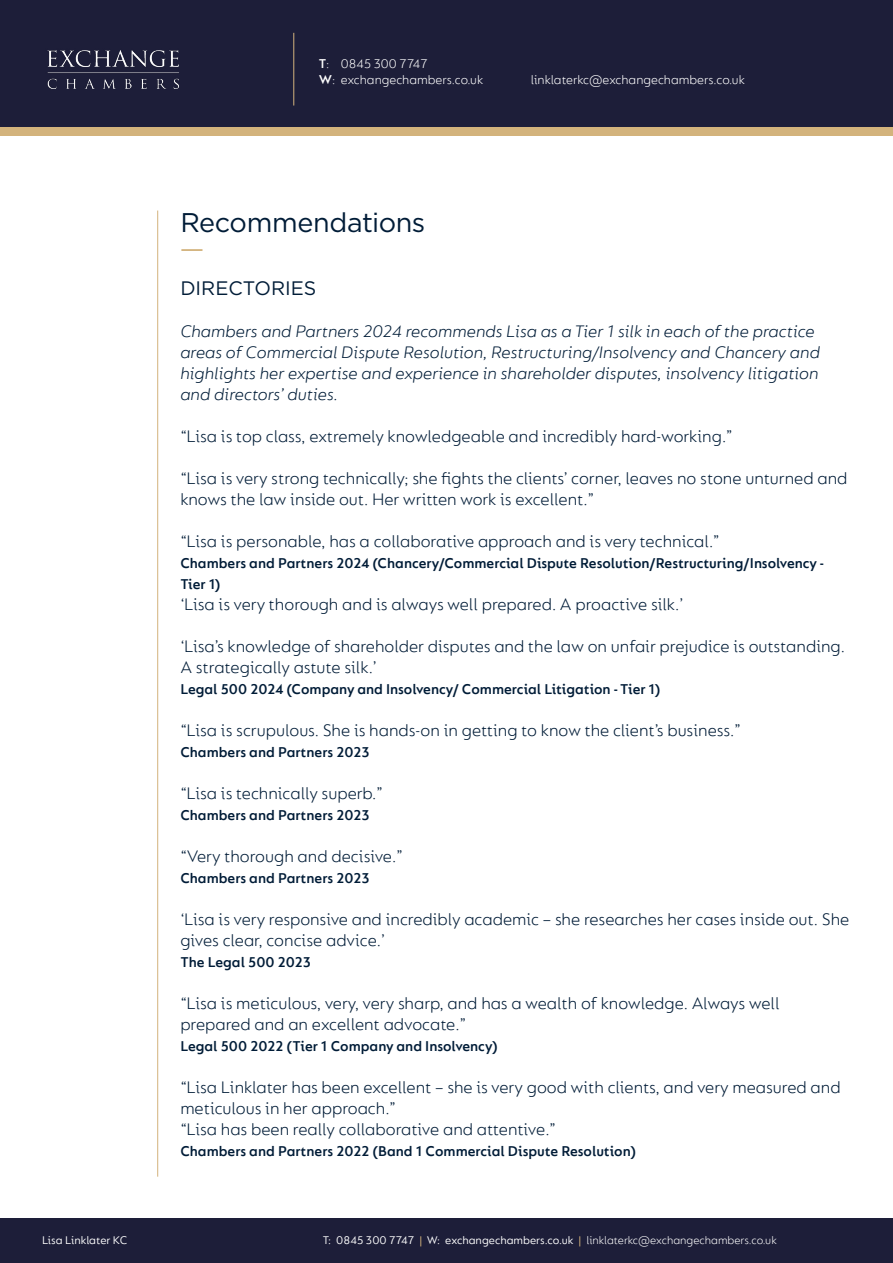
<style>
.page{position:relative;width:893px;height:1263px;background:#fff}
.page>*{position:absolute;margin:0;border:0;box-sizing:border-box;transform-origin:0 0}
.t1{font:27px "Gotham";letter-spacing:-.015em;color:#001c37}
.t2{font:19.5px "Gotham";color:#001c37}
.t3{font:300 18px/21px "FS Lucas";color:#001c37}
.t4{font:italic 300 18px/21px "FS Lucas";color:#001c37}
.t5{font:600 15px/21px "FS Lucas";color:#001c37}
.t6{font:300 13.5px/16.2px "FS Lucas";color:#fff}
.t7{font:12px "FS Lucas";color:#fff}
.s1{font-weight:600}
.s2{color:#d3b37c}
.s3{font-weight:300}
</style>
<div class="page">
<div style="left:0;top:64px;width:893px;height:72px;background:#d3b37c"></div>
<div style="left:0;top:0;width:893px;height:127px;background:#1d1e39"></div>
<div style="left:0;top:1219px;width:893px;height:44px;background:#1d1e39"></div>
<img style="left:47px;top:50px;width:132px;height:39px">
<hr style="left:293px;top:33px;width:1px;height:73px;background:#d3b37c">
<hr style="left:157px;top:211px;width:1px;height:966px;background:#d3b37c">
<hr style="left:181px;top:249px;width:21px;height:2px;background:#d3b37c">
<p class="t7" style="left:42px;top:1233px;width:87px">Lisa Linklater KC</p>
<p class="t6" style="left:319px;top:55px;width:166px"><span class="s1">T</span>: 0845 300 7747<br><span class="s1">W</span>: exchangechambers.co.uk</p>
<p class="t6" style="left:531px;top:71px;width:216px">linklaterkc@exchangechambers.co.uk</p>
<h1 class="t1" style="left:180px;top:205px;width:247px">Recommendations</h1>
<p class="t2" style="left:180px;top:275px;width:138px">DIRECTORIES</p>
<p class="t4" style="left:180px;top:320px;width:641px">Chambers and Partners 2024 recommends Lisa as a Tier 1 silk in each of the practice areas of Commercial Dispute Resolution, Restructuring/Insolvency and Chancery and highlights her expertise and experience in shareholder disputes, insolvency litigation and directors’ duties.</p>
<p class="t3" style="left:180px;top:425px;width:554px">“Lisa is top class, extremely knowledgeable and incredibly hard-working.”</p>
<p class="t3" style="left:180px;top:467px;width:669px">“Lisa is very strong technically; she fights the clients’ corner, leaves no stone unturned and knows the law inside out. Her written work is excellent.”</p>
<p class="t3" style="left:180px;top:530px;width:541px">“Lisa is personable, has a collaborative approach and is very technical.”</p>
<p class="t5" style="left:180px;top:552px;width:645px">Chambers and Partners 2024 (Chancery/Commercial Dispute Resolution/Restructuring/Insolvency -<br>Tier 1)</p>
<p class="t3" style="left:180px;top:593px;width:505px">‘Lisa is very thorough and is always well prepared. A proactive silk.’</p>
<p class="t3" style="left:180px;top:635px;width:666px">‘Lisa’s knowledge of shareholder disputes and the law on unfair prejudice is outstanding.<br>A strategically astute silk.’</p>
<p class="t5" style="left:180px;top:678px;width:481px">Legal 500 2024 (Company and Insolvency/ Commercial Litigation - Tier 1)</p>
<p class="t3" style="left:180px;top:719px;width:562px">“Lisa is scrupulous. She is hands-on in getting to know the client’s business.”</p>
<p class="t5" style="left:180px;top:741px;width:191px">Chambers and Partners 2023</p>
<p class="t3" style="left:180px;top:782px;width:204px">“Lisa is technically superb.”</p>
<p class="t5" style="left:180px;top:804px;width:191px">Chambers and Partners 2023</p>
<p class="t3" style="left:180px;top:845px;width:224px">“Very thorough and decisive.”</p>
<p class="t5" style="left:180px;top:867px;width:191px">Chambers and Partners 2023</p>
<p class="t3" style="left:180px;top:908px;width:670px">‘Lisa is very responsive and incredibly academic – she researches her cases inside out. She gives clear, concise advice.’</p>
<p class="t5" style="left:180px;top:951px;width:132px">The Legal 500 2023</p>
<p class="t3" style="left:180px;top:992px;width:601px">“Lisa is meticulous, very, very sharp, and has a wealth of knowledge. Always well prepared and an excellent advocate.”</p>
<p class="t5" style="left:180px;top:1035px;width:319px">Legal 500 2022 (Tier 1 Company and Insolvency)</p>
<p class="t3" style="left:180px;top:1076px;width:662px">“Lisa Linklater has been excellent – she is very good with clients, and very measured and meticulous in her approach.”<br>“Lisa has been really collaborative and attentive.”</p>
<p class="t5" style="left:180px;top:1140px;width:457px">Chambers and Partners 2022 (Band 1 Commercial Dispute Resolution)</p>
<p class="t7" style="left:323px;top:1233px;width:456px">T: 0845 300 7747 <span class="s2">|</span> W: exchangechambers.co.uk <span class="s2">|</span> <span class="s3">linklaterkc@exchangechambers.co.uk</span></p>
</div>
